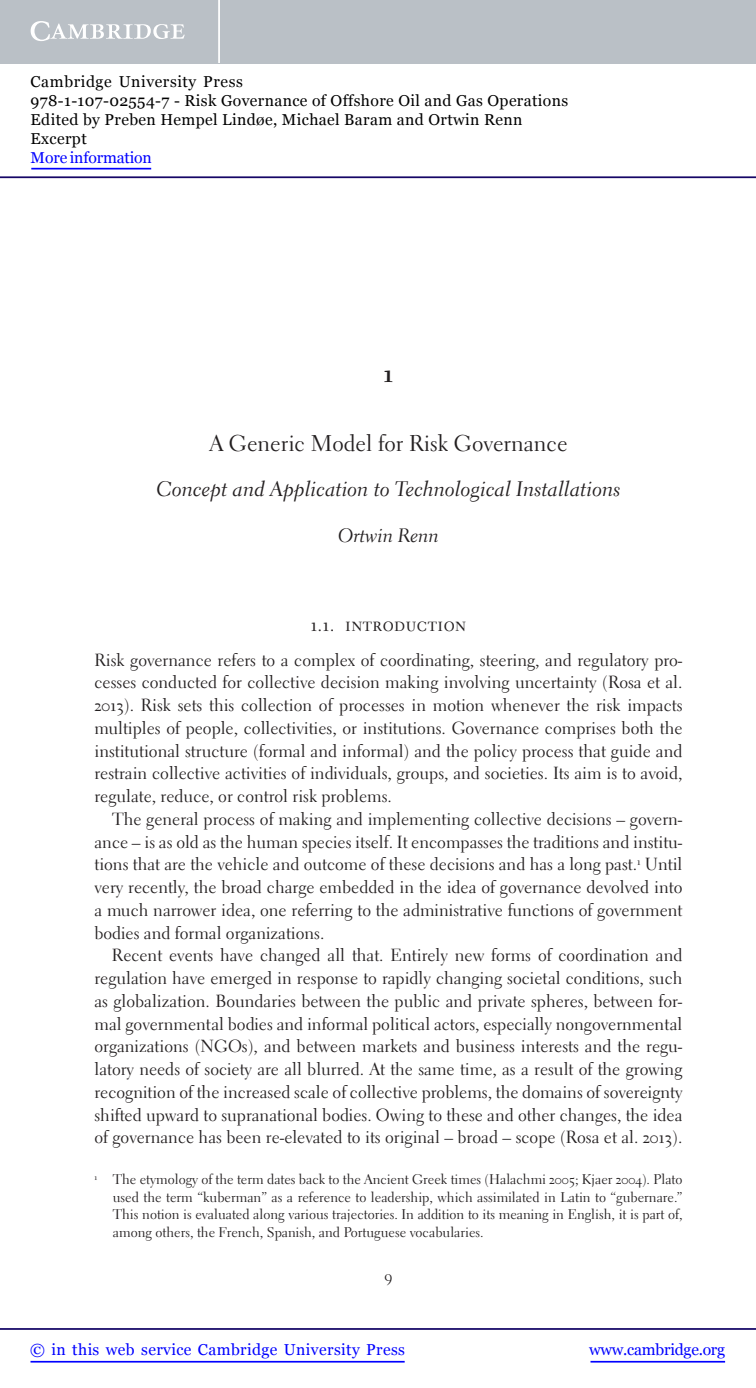
<style>
.page{position:relative;width:756px;height:1388px;background:#fff}
.page>*{position:absolute;margin:0;border:0;box-sizing:border-box;transform-origin:0 0}
.t1{font:700 26.25px "Electra LT Std";color:#231f20}
.t2{font:22.75px "Electra LT Std";color:#231f20}
.t3{font:21px "Electra LT Std Cursive";color:#231f20}
.t4{font:19.25px "Electra LT Std";letter-spacing:.025em;color:#231f20}
.t5{font:19.25px "Electra LT Std Cursive";color:#231f20}
.t6{font:17.5px/22.8px "Electra LT Std";color:#231f20;text-align:justify}
.t7{font:15.75px/18.9px "Georgia";letter-spacing:.025em;color:#000}
.t8{font:15.75px "Georgia";letter-spacing:.025em;color:#00f}
.t9{font:15.75px "Georgia";letter-spacing:-.015em;color:#00f}
.t10{font:15.75px "Georgia";letter-spacing:-.01em;color:#00f}
.t11{font:15.75px "Electra LT Std";color:#231f20}
.t12{font:14px/17.5px "Electra LT Std";color:#231f20;text-align:justify}
</style>
<div class="page">
<hr style="left:591px;top:1361px;width:134px;height:1px;background:#00f">
<hr style="left:0;top:1328px;width:756px;height:2px;background:#150666">
<hr style="left:31px;top:1361px;width:374px;height:1px;background:#00f">
<div style="left:0;top:0;width:756px;height:63px;background:#bac0c6"></div>
<svg style="left:31px;top:21px;width:154px;height:20px"></svg>
<hr style="left:218px;top:0;width:2px;height:63px;background:#fff">
<hr style="left:0;top:176px;width:756px;height:2px;background:#150666">
<hr style="left:31px;top:168px;width:120px;height:1px;background:#00f">
<p class="t7" style="left:31px;top:72px;width:539px">Cambridge University Press<br>978-1-107-02554-7 - Risk Governance of Offshore Oil and Gas Operations Edited by Preben Hempel Lindøe, Michael Baram and Ortwin Renn Excerpt</p>
<p class="t10" style="left:31px;top:148px;width:123px">More information</p>
<h1 class="t1" style="left:384px;top:363px;width:11px">1</h1>
<h2 class="t2" style="left:209px;top:434px;width:360px">A Generic Model for Risk Governance</h2>
<p class="t3" style="left:157px;top:480px;width:465px">Concept and Application to Technological Installations</p>
<p class="t5" style="left:338px;top:527px;width:102px">Ortwin Renn</p>
<p class="t4" style="left:311px;top:617px;width:157px">1.1. Introduction</p>
<p class="t6" style="left:94px;top:650px;width:590px">Risk governance refers to a complex of coordinating, steering, and regulatory pro&shy;cesses conducted for collective decision making involving uncertainty (Rosa et al.<br>2013). Risk sets this collection of processes in motion whenever the risk impacts multiples of people, collectivities, or institutions. Governance comprises both the institutional structure (formal and informal) and the policy process that guide and restrain collective activities of individuals, groups, and societies. Its aim is to avoid, regulate, reduce, or control risk problems.</p>
<p class="t6" style="left:94px;top:809px;width:590px;text-indent:18px">The general process of making and implementing collective decisions – govern&shy;ance – is as old as the human species itself. It encompasses the traditions and institu&shy;tions that are the vehicle and outcome of these decisions and has a long past. <sup>1</sup> Until very recently, the broad charge embedded in the idea of governance devolved into a much narrower idea, one referring to the administrative functions of government bodies and formal organizations.</p>
<p class="t6" style="left:94px;top:946px;width:590px;text-indent:17px">Recent events have changed all that. Entirely new forms of coordination and regulation have emerged in response to rapidly changing societal conditions, such as globalization. Boundaries between the public and private spheres, between for&shy;mal governmental bodies and informal political actors, especially nongovernmental organizations (NGOs), and between markets and business interests and the regu&shy;latory needs of society are all blurred. At the same time, as a result of the growing recognition of the increased scale of collective problems, the domains of sovereignty shifted upward to supranational bodies. Owing to these and other changes, the idea of governance has been re- elevated to its original – broad – scope (Rosa et al. 2013).</p>
<p class="t12" style="left:113px;top:1172px;width:571px;text-indent:-18px"><sup>1</sup> The etymology of the term dates back to the Ancient Greek times (Halachmi 2005 ; Kjaer 2004 ). Plato used the term “kuberman” as a reference to leadership, which assimilated in Latin to “gubernare.” This notion is evaluated along various trajectories. In addition to its meaning in English, it is part of, among others, the French, Spanish, and Portuguese vocabularies.</p>
<p class="t11" style="left:385px;top:1269px;width:9px">9</p>
<p class="t8" style="left:30px;top:1340px;width:376px">© in this web service Cambridge University Press</p>
<p class="t9" style="left:589px;top:1340px;width:137px">www.cambridge.org</p>
</div>
